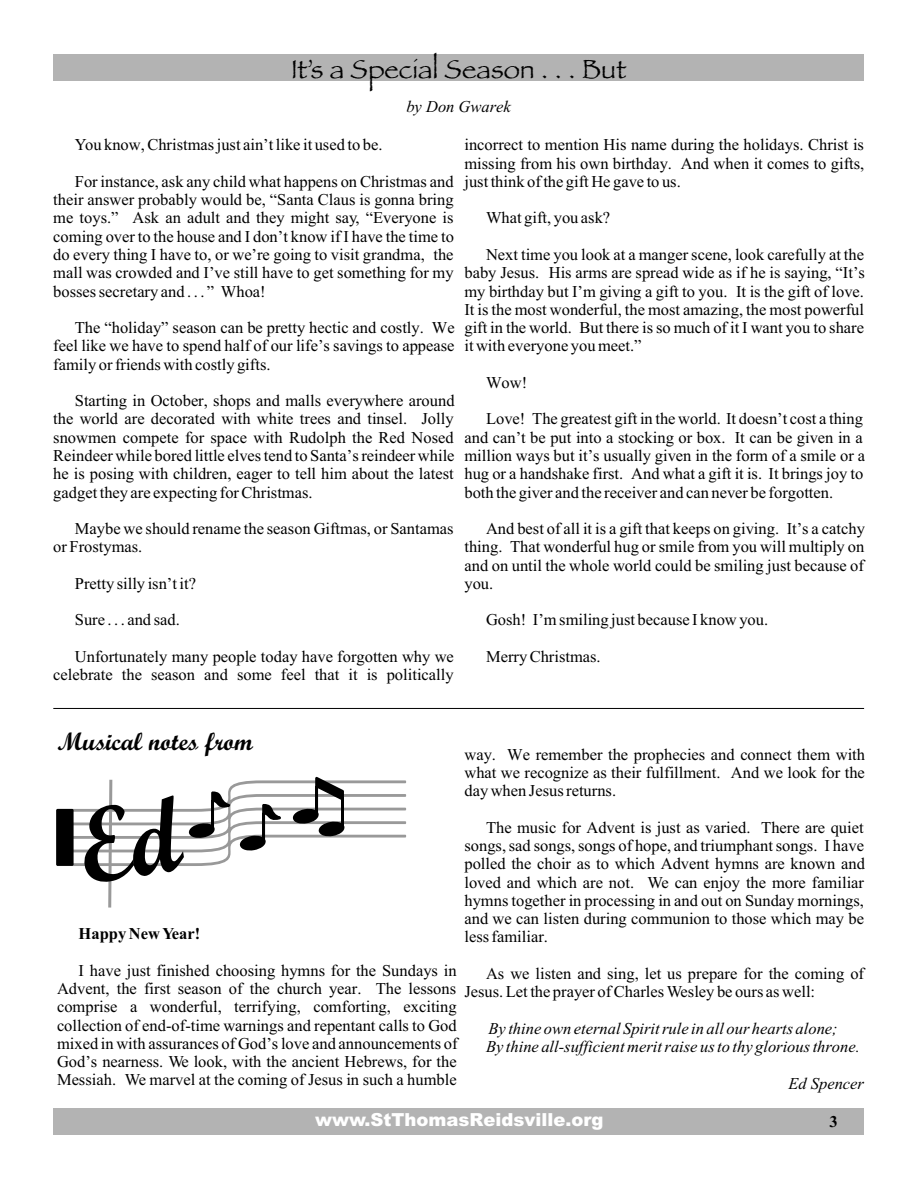
<style>
.page{position:relative;width:918px;height:1188px;background:#fff}
.page>*{position:absolute;margin:0;border:0;box-sizing:border-box;transform-origin:0 0}
.t1{font:27px "Papyrus LET";color:#000}
.t2{font:700 25.2px "Script MT Bold";color:#000}
.t3{font:900 18px "Arial";color:#fff}
.t4{font:16.5px/18.3px "Times New Roman";color:#000;text-align:justify}
.t5{font:italic 16.5px/18.3px "Times New Roman";color:#000}
.t6{font:700 16.5px "Times New Roman";color:#000}
</style>
<div class="page">
<div style="left:53px;top:1108px;width:811px;height:27px;background:#b3b3b3"></div>
<hr style="left:53px;top:708px;width:811px;height:1px;background:#000">
<div style="left:53px;top:54px;width:811px;height:27px;background:#b3b3b3"></div>
<svg style="left:56px;top:777px;width:350px;height:131px"></svg>
<h1 class="t1" style="left:291px;top:53px;width:337px">It’s a Special Season . . . But</h1>
<p class="t5" style="left:406px;top:99px;width:106px">by Don Gwarek</p>
<p class="t4" style="left:464px;top:137px;width:401px">incorrect to mention His name during the holidays. Christ is missing from his own birthday. And when it comes to gifts, just think of the gift He gave to us.</p>
<p class="t4" style="left:486px;top:210px;width:126px">What gift, you ask?</p>
<p class="t4" style="left:464px;top:247px;width:402px;text-indent:22px">Next time you look at a manger scene, look carefully at the baby Jesus. His arms are spread wide as if he is saying, “It’s my birthday but I’m giving a gift to you. It is the gift of love.<br>It is the most wonderful, the most amazing, the most powerful gift in the world. But there is so much of it I want you to share it with everyone you meet.”</p>
<p class="t4" style="left:486px;top:375px;width:43px">Wow!</p>
<p class="t4" style="left:464px;top:411px;width:402px;text-align:left;text-indent:22px">Love! The greatest gift in the world. It doesn’t cost a thing and can’t be put into a stocking or box. It can be given in a million ways but it’s usually given in the form of a smile or a hug or a handshake first. And what a gift it is. It brings joy to both the giver and the receiver and can never be forgotten.</p>
<p class="t4" style="left:464px;top:521px;width:402px;text-indent:22px">And best of all it is a gift that keeps on giving. It’s a catchy thing. That wonderful hug or smile from you will multiply on and on until the whole world could be smiling just because of you.</p>
<p class="t4" style="left:486px;top:612px;width:284px">Gosh! I’m smiling just because I know you.</p>
<p class="t4" style="left:486px;top:649px;width:116px">Merry Christmas.</p>
<p class="t4" style="left:75px;top:137px;width:309px">You know, Christmas just ain’t like it used to be.</p>
<p class="t4" style="left:53px;top:174px;width:402px;text-indent:22px">For instance, ask any child what happens on Christmas and their answer probably would be, “Santa Claus is gonna bring me toys.” Ask an adult and they might say, “Everyone is coming over to the house and I don’t know if I have the time to do every thing I have to, or we’re going to visit grandma, the mall was crowded and I’ve still have to get something for my bosses secretary and . . . ” Whoa!</p>
<p class="t4" style="left:53px;top:320px;width:403px;text-indent:22px">The “holiday” season can be pretty hectic and costly. We feel like we have to spend half of our life’s savings to appease family or friends with costly gifts.</p>
<p class="t4" style="left:53px;top:393px;width:403px;text-indent:22px">Starting in October, shops and malls everywhere around the world are decorated with white trees and tinsel. Jolly snowmen compete for space with Rudolph the Red Nosed Reindeer while bored little elves tend to Santa’s reindeer while he is posing with children, eager to tell him about the latest gadget they are expecting for Christmas.</p>
<p class="t4" style="left:53px;top:521px;width:402px;text-indent:22px">Maybe we should rename the season Giftmas, or Santamas or Frostymas.</p>
<p class="t4" style="left:75px;top:576px;width:123px">Pretty silly isn’t it?</p>
<p class="t4" style="left:75px;top:612px;width:106px">Sure . . . and sad.</p>
<p class="t4" style="left:53px;top:649px;width:402px;text-align:right">Unfortunately many people today have forgotten why we celebrate the season and some feel that it is politically</p>
<h2 class="t2" style="left:58px;top:733px;width:197px">Musical notes from</h2>
<p class="t4" style="left:464px;top:747px;width:402px">way. We remember the prophecies and connect them with what we recognize as their fulfillment. And we look for the day when Jesus returns.</p>
<p class="t4" style="left:464px;top:820px;width:402px;text-indent:22px">The music for Advent is just as varied. There are quiet songs, sad songs, songs of hope, and triumphant songs. I have polled the choir as to which Advent hymns are known and loved and which are not. We can enjoy the more familiar hymns together in processing in and out on Sunday mornings, and we can listen during communion to those which may be less familiar.</p>
<p class="t4" style="left:464px;top:966px;width:401px;text-indent:22px">As we listen and sing, let us prepare for the coming of<br>Jesus. Let the prayer of Charles Wesley be ours as well:</p>
<p class="t5" style="left:486px;top:1021px;width:375px">By thine own eternal Spirit rule in all our hearts alone;<br>By thine all-sufficient merit raise us to thy glorious throne.</p>
<p class="t5" style="left:788px;top:1076px;width:77px">Ed Spencer</p>
<p class="t6" style="left:79px;top:928px;width:123px">Happy New Year!</p>
<p class="t4" style="left:57px;top:963px;width:402px;text-indent:22px">I have just finished choosing hymns for the Sundays in Advent, the first season of the church year. The lessons comprise a wonderful, terrifying, comforting, exciting collection of end-of-time warnings and repentant calls to God mixed in with assurances of God’s love and announcements of God’s nearness. We look, with the ancient Hebrews, for the Messiah. We marvel at the coming of Jesus in such a humble</p>
<p class="t3" style="left:315px;top:1113px;width:290px">www.StThomasReidsville.org</p>
<p class="t6" style="left:830px;top:1116px;width:10px">3</p>
</div>
